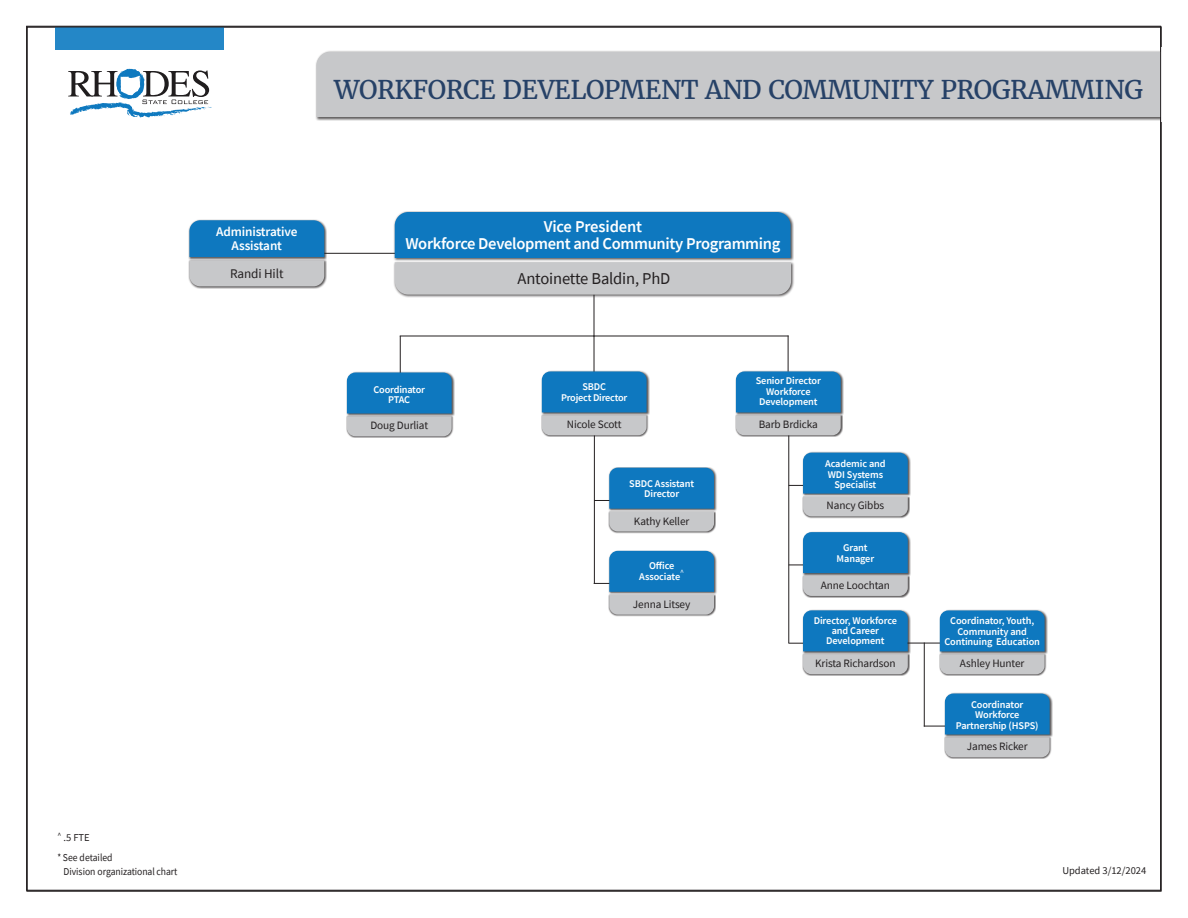
<style>
.page{position:relative;width:1188px;height:918px;background:#fff}
.page>*{position:absolute;margin:0;border:0;box-sizing:border-box;transform-origin:0 0}
.t1{font:25.5px "Merriweather";letter-spacing:-.02em;color:#264167}
.t2{font:600 16.5px/16.5px "Source Sans Pro";letter-spacing:-.02em;color:#fff;text-align:center}
.t3{font:16.5px "Source Sans Pro";letter-spacing:-.01em;color:#231f20}
.t4{font:600 13.2px/13.2px "Source Sans Pro";letter-spacing:-.01em;color:#fff;text-align:center}
.t5{font:13.2px "Source Sans Pro";letter-spacing:-.01em;color:#231f20}
.t6{font:11.25px "Source Sans Pro";letter-spacing:-.01em;color:#231f20}
.t7{font:10.5px/20.2px "Source Sans Pro";color:#231f20}
.t8{font:10.5px "Source Sans Pro";color:#231f20;scale:.92 1}
.t9{font:600 10.35px/10.4px "Source Sans Pro";letter-spacing:-.01em;color:#fff;text-align:center}
</style>
<div class="page">
<svg style="left:68px;top:69px;width:144px;height:49px"></svg>
<div style="left:56px;top:27px;width:168px;height:22px;background:#2487c7"></div>
<hr style="left:789px;top:485px;width:39px;height:1px;background:#231f20">
<hr style="left:789px;top:565px;width:39px;height:1px;background:#231f20">
<hr style="left:400px;top:336px;width:1px;height:42px;background:#231f20">
<hr style="left:924px;top:726px;width:35px;height:1px;background:#231f20">
<div style="left:315px;top:51px;width:849px;height:70px;background:#231f20;opacity:.75"></div>
<div style="left:316px;top:52px;width:843px;height:65px;background:#c7c8ca"></div>
<hr style="left:320px;top:253px;width:83px;height:1px;background:#231f20">
<hr style="left:594px;top:289px;width:1px;height:47px;background:#231f20">
<div style="left:393px;top:261px;width:402px;height:37px;background:#231f20;opacity:.75"></div>
<div style="left:393px;top:211px;width:401px;height:50px;background:#231f20;opacity:.75"></div>
<svg style="left:395px;top:212px;width:396px;height:83px"></svg>
<div style="left:188px;top:259px;width:139px;height:30px;background:#231f20;opacity:.75"></div>
<div style="left:188px;top:219px;width:139px;height:41px;background:#231f20;opacity:.75"></div>
<svg style="left:189px;top:220px;width:135px;height:66px"></svg>
<div style="left:1161px;top:47px;width:27px;height:75px;background:#fff"></div>
<hr style="left:789px;top:432px;width:1px;height:211px;background:#231f20">
<hr style="left:594px;top:422px;width:1px;height:161px;background:#231f20">
<hr style="left:400px;top:336px;width:194px;height:1px;background:#231f20">
<hr style="left:594px;top:336px;width:194px;height:1px;background:#231f20">
<hr style="left:594px;top:336px;width:1px;height:36px;background:#231f20">
<div style="left:541px;top:370px;width:109px;height:45px;background:#231f20;opacity:.75"></div>
<div style="left:541px;top:415px;width:108px;height:22px;background:#231f20;opacity:.75"></div>
<svg style="left:542px;top:371px;width:105px;height:64px"></svg>
<hr style="left:788px;top:336px;width:1px;height:35px;background:#231f20">
<div style="left:735px;top:370px;width:109px;height:45px;background:#231f20;opacity:.75"></div>
<div style="left:735px;top:415px;width:108px;height:22px;background:#231f20;opacity:.75"></div>
<svg style="left:736px;top:371px;width:105px;height:64px"></svg>
<div style="left:802px;top:452px;width:109px;height:44px;background:#231f20;opacity:.75"></div>
<div style="left:802px;top:496px;width:108px;height:22px;background:#231f20;opacity:.75"></div>
<svg style="left:803px;top:453px;width:105px;height:63px"></svg>
<div style="left:802px;top:531px;width:109px;height:45px;background:#231f20;opacity:.75"></div>
<div style="left:802px;top:575px;width:108px;height:23px;background:#231f20;opacity:.75"></div>
<svg style="left:803px;top:532px;width:105px;height:64px"></svg>
<div style="left:944px;top:692px;width:109px;height:45px;background:#231f20;opacity:.75"></div>
<div style="left:944px;top:737px;width:108px;height:22px;background:#231f20;opacity:.75"></div>
<svg style="left:945px;top:694px;width:105px;height:63px"></svg>
<hr style="left:595px;top:500px;width:39px;height:1px;background:#231f20">
<div style="left:608px;top:467px;width:109px;height:44px;background:#231f20;opacity:.75"></div>
<div style="left:609px;top:511px;width:107px;height:22px;background:#231f20;opacity:.75"></div>
<svg style="left:609px;top:468px;width:105px;height:64px"></svg>
<hr style="left:789px;top:643px;width:39px;height:1px;background:#231f20">
<div style="left:802px;top:609px;width:109px;height:45px;background:#231f20;opacity:.75"></div>
<div style="left:802px;top:653px;width:108px;height:23px;background:#231f20;opacity:.75"></div>
<svg style="left:803px;top:610px;width:105px;height:64px"></svg>
<hr style="left:594px;top:583px;width:40px;height:1px;background:#231f20">
<div style="left:608px;top:550px;width:109px;height:45px;background:#231f20;opacity:.75"></div>
<div style="left:609px;top:594px;width:107px;height:23px;background:#231f20;opacity:.75"></div>
<svg style="left:609px;top:551px;width:105px;height:64px"></svg>
<hr style="left:908px;top:643px;width:57px;height:1px;background:#231f20">
<div style="left:939px;top:609px;width:109px;height:45px;background:#231f20;opacity:.75"></div>
<div style="left:939px;top:654px;width:108px;height:22px;background:#231f20;opacity:.75"></div>
<svg style="left:940px;top:610px;width:105px;height:64px"></svg>
<hr style="left:924px;top:643px;width:1px;height:83px;background:#231f20">
<div style="left:346px;top:371px;width:109px;height:45px;background:#231f20;opacity:.75"></div>
<div style="left:346px;top:416px;width:108px;height:22px;background:#231f20;opacity:.75"></div>
<svg style="left:347px;top:373px;width:105px;height:63px"></svg>
<h1 class="t1" style="left:334px;top:74px;width:811px">WORKFORCE DEVELOPMENT AND COMMUNITY PROGRAMMING</h1>
<p class="t4" style="left:216px;top:225px;width:83px">Administrative<br>Assistant</p>
<p class="t5" style="left:230px;top:265px;width:55px">Randi Hilt</p>
<p class="t7" style="left:57px;top:827px;width:57px"><sup>^</sup> .5 FTE<br>* See detailed</p>
<p class="t8" style="left:63px;top:864px;width:125px">Division organizational chart</p>
<h2 class="t2" style="left:405px;top:218px;width:377px">Vice President<br>Workforce Development and Community Programming</h2>
<h2 class="t3" style="left:518px;top:268px;width:154px">Antoinette Baldin, PhD</h2>
<p class="t9" style="left:374px;top:384px;width:53px">Coordinator<br>PTAC</p>
<p class="t6" style="left:370px;top:418px;width:59px">Doug Durliat</p>
<p class="t9" style="left:756px;top:376px;width:67px">Senior Director<br>Workforce<br>Development</p>
<p class="t9" style="left:561px;top:382px;width:68px">SBDC<br>Project Director</p>
<p class="t6" style="left:567px;top:417px;width:56px">Nicole Scott</p>
<p class="t6" style="left:759px;top:417px;width:61px">Barb Brdicka</p>
<p class="t9" style="left:629px;top:478px;width:66px">SBDC Assistant<br>Director</p>
<p class="t6" style="left:634px;top:514px;width:57px">Kathy Keller</p>
<p class="t9" style="left:639px;top:561px;width:46px">Office<br>Associate<sup>^</sup></p>
<p class="t6" style="left:633px;top:597px;width:59px">Jenna Litsey</p>
<p class="t9" style="left:825px;top:459px;width:62px">Academic and<br>WDI Systems<br>Specialist</p>
<p class="t6" style="left:827px;top:499px;width:59px">Nancy Gibbs</p>
<p class="t9" style="left:837px;top:543px;width:39px">Grant<br>Manager</p>
<p class="t6" style="left:821px;top:578px;width:71px">Anne Loochtan</p>
<p class="t9" style="left:814px;top:615px;width:85px">Director, Workforce and Career<br>Development</p>
<p class="t6" style="left:815px;top:656px;width:82px">Krista Richardson</p>
<p class="t9" style="left:944px;top:616px;width:97px">Coordinator, Youth,<br>Community and<br>Continuing Education</p>
<p class="t6" style="left:960px;top:656px;width:66px">Ashley Hunter</p>
<p class="t9" style="left:956px;top:699px;width:84px">Coordinator<br>Workforce<br>Partnership (HSPS)</p>
<p class="t6" style="left:967px;top:739px;width:62px">James Ricker</p>
<p class="t7" style="left:1062px;top:860px;width:85px">Updated 3/12/2024</p>
</div>
